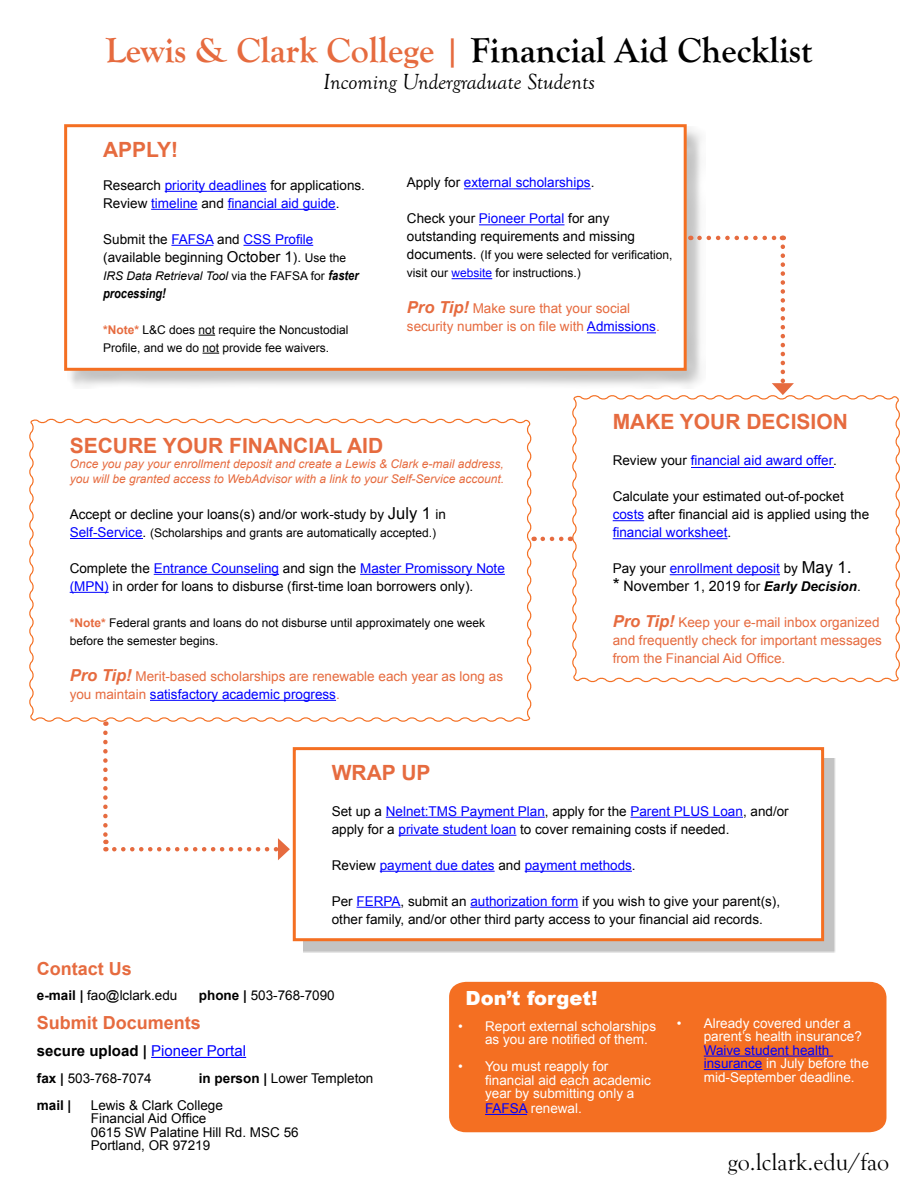
<style>
.page{position:relative;width:918px;height:1188px;background:#fff}
.page>*{position:absolute;margin:0;border:0;box-sizing:border-box;transform-origin:0 0}
.t1{font:700 36px "Goudy Old Style T";color:#000}
.t2{font:24px "Goudy Old Style T";color:#000}
.t3{font:italic 22.5px "Goudy Old Style T";color:#000}
.t4{font:700 21px "Arial";color:#e66b3f}
.t5{font:900 19.5px "Arial";color:#fff}
.t6{font:700 18px "Arial";color:#e66b3f}
.t7{font:700 15px "Arial";color:#000}
.t8{font:13.5px/18px "Arial";color:#000}
.t9{font:13.5px/18px "Arial";color:#e66b3f}
.t10{font:13.5px/18px "Arial";color:#00f}
.t11{font:13.5px/13.5px "Arial";color:#fff}
.t12{font:italic 700 13.5px "Arial Narrow";color:#000}
.t13{font:700 13.5px "Arial";color:#000}
.t14{font:12px/18px "Arial";color:#000}
.t15{font:italic 12px/15px "Arial";color:#e66b3f}
.t16{font:italic 12px "Arial";color:#000}
.s1{color:#e66b3f}
.s2{color:#000}
.s3{color:#00f}
.s4{font-size:15px}
.s5{font-size:12px}
.s6{font-style:normal}
.s7{font-family:"Arial Narrow";font-weight:700;font-size:13.5px}
.s8{font-weight:700;color:#e66b3f}
.s9{font-size:13.5px}
.s10{font-weight:700;font-style:italic;font-size:16.5px}
.s11{font-size:16.5px}
.s12{font-size:13.5px;color:#00f}
.s13{font-style:inherit}
.s14{font-size:16.5px;color:#000}
.s15{font-size:18px;color:#000}
.s16{font-size:14.25px;color:#000}
.s17{font-weight:700;font-style:italic;color:#000}
.s18{font-weight:700}
.s19{font-weight:400;color:#00f}
</style>
<div class="page">
<div style="left:303px;top:758px;width:533px;height:195px;background:#afafaf;opacity:.75"></div>
<svg style="left:292px;top:747px;width:534px;height:196px"></svg>
<svg style="left:571px;top:395px;width:329px;height:288px"></svg>
<div style="left:67px;top:127px;width:639px;height:262px;background:#afafaf;opacity:.75"></div>
<div style="left:66px;top:126px;width:619px;height:243px;background:#fff"></div>
<hr style="left:165px;top:191px;width:102px;height:1px;background:#00f">
<hr style="left:151px;top:209px;width:47px;height:1px;background:#00f">
<hr style="left:228px;top:209px;width:108px;height:1px;background:#00f">
<hr style="left:171px;top:245px;width:42px;height:1px;background:#00f">
<hr style="left:243px;top:245px;width:70px;height:1px;background:#00f">
<svg style="left:199px;top:335px;width:16px;height:1px"></svg>
<svg style="left:203px;top:353px;width:16px;height:1px"></svg>
<hr style="left:464px;top:188px;width:127px;height:1px;background:#00f">
<hr style="left:479px;top:224px;width:86px;height:1px;background:#00f">
<hr style="left:452px;top:278px;width:40px;height:1px;background:#00f">
<hr style="left:587px;top:332px;width:69px;height:1px;background:#00f">
<div style="left:64px;top:124px;width:623px;height:247px;border:3px solid #f46f22"></div>
<svg style="left:29px;top:418px;width:504px;height:305px"></svg>
<div style="left:449px;top:982px;width:437px;height:150px;background:#f46f22"></div>
<hr style="left:485px;top:1114px;width:42px;height:1px;background:#00f">
<hr style="left:704px;top:1056px;width:129px;height:1px;background:#00f">
<hr style="left:704px;top:1069px;width:58px;height:1px;background:#00f">
<svg style="left:699px;top:236px;width:85px;height:4px"></svg>
<svg style="left:772px;top:247px;width:22px;height:148px"></svg>
<svg style="left:543px;top:537px;width:28px;height:4px"></svg>
<hr style="left:151px;top:1057px;width:95px;height:1px;background:#00f">
<svg style="left:114px;top:838px;width:176px;height:22px"></svg>
<svg style="left:103px;top:733px;width:5px;height:118px"></svg>
<h1 class="t1" style="left:105px;top:30px;width:708px"><span class="s1">Lewis &amp; Clark College |</span> Financial Aid Checklist</h1>
<h3 class="t3" style="left:323px;top:70px;width:273px">Incoming Undergraduate Students</h3>
<h3 class="t4" style="left:103px;top:136px;width:77px">APPLY!</h3>
<p class="t10" style="left:103px;top:176px;width:263px"><span class="s2">Research</span> priority deadlines <span class="s2">for applications.<br>Review</span> timeline <span class="s2">and</span> financial aid guide<span class="s2">.</span></p>
<p class="t8" style="left:103px;top:230px;width:245px">Submit the <span class="s3">FAFSA</span> and <span class="s3">CSS Profile </span>(available beginning <span class="s4">October 1</span>). <span class="s5">Use the</span></p>
<p class="t16" style="left:103px;top:268px;width:257px">IRS Data Retrieval Tool <span class="s6">via the FAFSA for</span> <span class="s7">faster</span></p>
<p class="t12" style="left:103px;top:283px;width:64px">processing!</p>
<p class="t14" style="left:103px;top:321px;width:247px"><span class="s8">*Note*</span> L&amp;C does not require the Noncustodial<br>Profile, and we do not provide fee waivers.</p>
<p class="t10" style="left:407px;top:174px;width:189px"><span class="s2">Apply for</span> external scholarships<span class="s2">.</span></p>
<p class="t8" style="left:407px;top:210px;width:230px">Check your <span class="s3">Pioneer Portal</span> for any outstanding requirements and missing</p>
<p class="t14" style="left:407px;top:246px;width:267px"><span class="s9">documents.</span> (If you were selected for verification, visit our <span class="s3">website</span> for instructions.)</p>
<p class="t9" style="left:407px;top:300px;width:254px"><span class="s10">Pro Tip!</span> Make sure that your social security number is on file with <span class="s3">Admissions</span>.</p>
<h3 class="t4" style="left:70px;top:432px;width:315px">SECURE YOUR FINANCIAL AID</h3>
<p class="t15" style="left:70px;top:456px;width:436px">Once you pay your enrollment deposit and create a Lewis &amp; Clark e-mail address, you will be granted access to WebAdvisor with a link to your Self-Service account.</p>
<p class="t8" style="left:70px;top:505px;width:378px">Accept or decline your loans(s) and/or work-study by <span class="s11">July 1</span> in</p>
<p class="t14" style="left:70px;top:524px;width:368px"><span class="s12">Self-Service</span><span class="s9">.</span> (Scholarships and grants are automatically accepted.)</p>
<p class="t8" style="left:70px;top:559px;width:437px">Complete the <span class="s3">Entrance Counseling</span> and sign the <span class="s3">Master Promissory Note (MPN)</span> in order for loans to disburse (first-time loan borrowers only).</p>
<p class="t14" style="left:70px;top:614px;width:417px"><span class="s8">*Note*</span> Federal grants and loans do not disburse until approximately one week before the semester begins.</p>
<p class="t9" style="left:70px;top:667px;width:435px"><span class="s10">Pro Tip!</span> Merit-based scholarships are renewable each year as long as you maintain <span class="s3">satisfactory academic progress</span>.</p>
<h3 class="t4" style="left:613px;top:408px;width:237px">MAKE YOUR DECISION</h3>
<p class="t10" style="left:613px;top:452px;width:226px"><span class="s2">Review your</span> financial aid award <span class="s13">offer</span><span class="s2">.</span></p>
<p class="t8" style="left:613px;top:488px;width:258px">Calculate your estimated out-of-pocket <span class="s3">costs</span> after financial aid is applied using the <span class="s3">financial worksheet</span>.</p>
<p class="t10" style="left:613px;top:560px;width:250px"><span class="s2">Pay your</span> enrollment deposit <span class="s2">by</span> <span class="s14">May 1</span><span class="s15">. *</span> <span class="s16">November 1</span><span class="s16">, 201</span><span class="s16">9</span> <span class="s2">for</span> <span class="s17">Early Decision</span><span class="s2">.</span></p>
<p class="t9" style="left:613px;top:614px;width:271px"><span class="s10">Pro Tip!</span> Keep your e-mail inbox organized and frequently check for important messages from the Financial Aid Office.</p>
<h3 class="t4" style="left:332px;top:758px;width:100px">WRAP UP</h3>
<p class="t8" style="left:332px;top:802px;width:459px">Set up a <span class="s3">Nelnet:TMS Payment Plan</span>, apply for the <span class="s3">Parent PLUS Loan</span>, and/or apply for a <span class="s3">private student loan</span> to cover remaining costs if needed.</p>
<p class="t10" style="left:332px;top:856px;width:305px"><span class="s2">Review</span> payment due dates <span class="s2">and</span> payment methods<span class="s2">.</span></p>
<p class="t8" style="left:332px;top:892px;width:450px">Per <span class="s3">FERPA</span>, submit an <span class="s3">authorization form</span> if you wish to give your parent(s), other family, and/or other third party access to your financial aid records.</p>
<h3 class="t6" style="left:37px;top:957px;width:97px">Contact Us</h3>
<p class="t8" style="left:37px;top:987px;width:142px"><span class="s18">e-mail |</span> fao@lclark.edu</p>
<p class="t8" style="left:199px;top:987px;width:137px"><span class="s18">phone |</span> 503-768-7090</p>
<h3 class="t6" style="left:37px;top:1011px;width:166px">Submit Documents</h3>
<p class="t7" style="left:37px;top:1041px;width:211px">secure upload | <span class="s19">Pioneer Portal</span></p>
<p class="t8" style="left:37px;top:1069px;width:116px"><span class="s18">fax |</span> 503-768-7074</p>
<p class="t8" style="left:199px;top:1069px;width:176px"><span class="s18">in person |</span> Lower Templeton</p>
<p class="t13" style="left:37px;top:1096px;width:36px">mail |</p>
<p class="t8" style="left:91px;top:1099px;width:209px;line-height:13.5px">Lewis &amp; Clark College<br>Financial Aid Office<br>0615 SW Palatine Hill Rd. MSC 56<br>Portland, OR 97219</p>
<h3 class="t5" style="left:466px;top:984px;width:133px">Don’t forget!</h3>
<p class="t11" style="left:485px;top:1019px;width:173px;text-indent:-27px">• Report external scholarships as you are notified of them.</p>
<p class="t11" style="left:485px;top:1060px;width:167px;text-indent:-27px">• You must reapply for financial aid each academic year by submitting only a</p>
<p class="t11" style="left:485px;top:1102px;width:98px"><span class="s3">FAFSA</span> renewal.</p>
<p class="t11" style="left:704px;top:1016px;width:160px;text-indent:-27px">• Already covered under a parent’s health insurance?</p>
<p class="t11" style="left:704px;top:1043px;width:167px"><span class="s3">Waive student health insurance</span> in July before the mid-September deadline.</p>
<h2 class="t2" style="left:728px;top:1149px;width:163px">go.lclark.edu/fao</h2>
</div>
